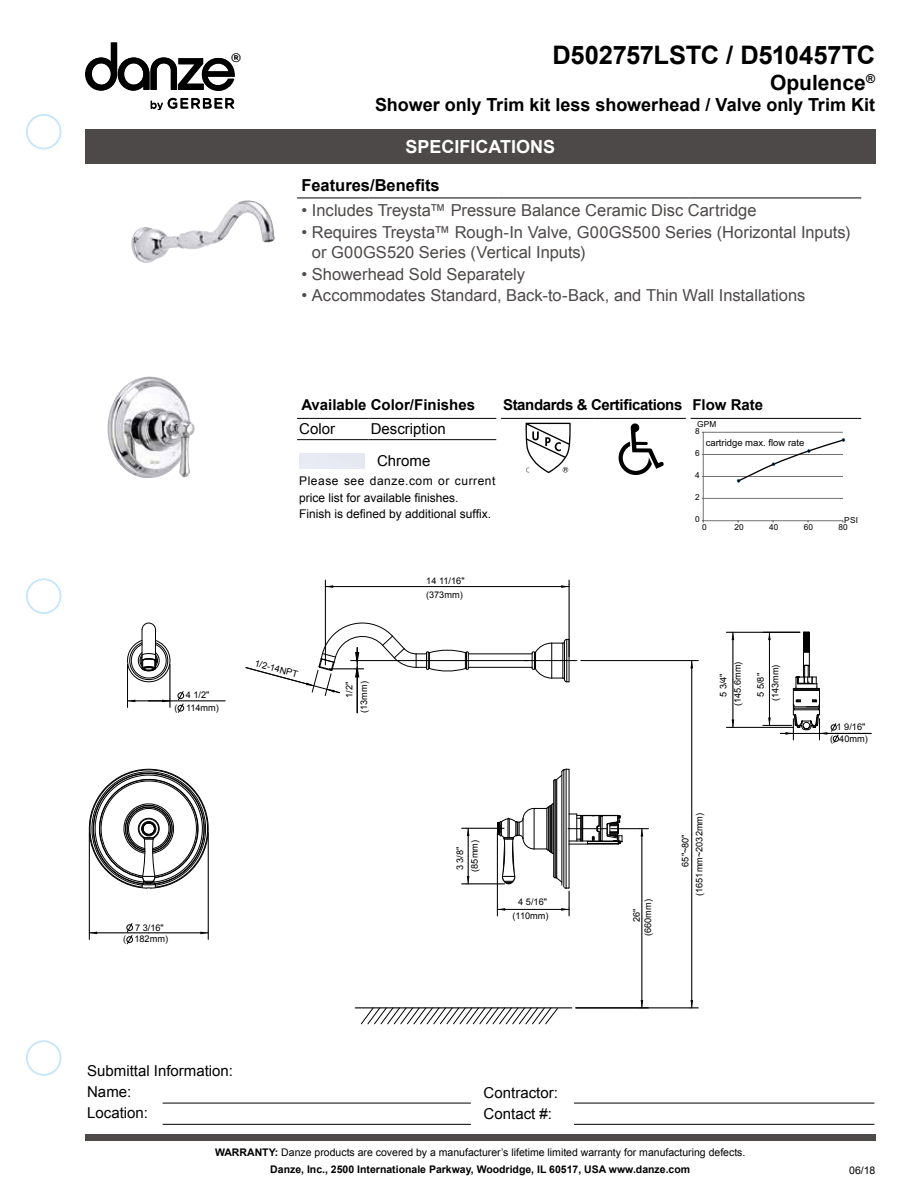
<style>
.page{position:relative;width:918px;height:1188px;background:#fff}
.page>*{position:absolute;margin:0;border:0;box-sizing:border-box;transform-origin:0 0}
.t1{font:700 25.5px "Arial";letter-spacing:-.01em;color:#000}
.t2{font:700 21px "Arial";color:#000}
.t3{font:700 18px "Arial";color:#000}
.t4{font:700 18px "Arial";color:#fff}
.t5{font:16.5px/19.8px "Arial";color:#4c4948}
.t6{font:700 16.5px "Arial";color:#000}
.t7{font:15px/21.3px "Arial";color:#000}
.t8{font:700 15px "Arial";letter-spacing:-.025em;color:#000}
.t9{font:700 15px "Arial";color:#000}
.t10{font:12px/16.5px "Arial";color:#000}
.t11{font:10.5px/16.5px "Arial";color:#000;text-align:center}
.t12{font:9.45px "Arial";color:#000}
.t13{font:9.15px/14.5px "Arial";color:#000;text-align:center}
.t14{font:8.25px "Arial";letter-spacing:-.005em;color:#000}
.t15{font:8.25px "Arial";letter-spacing:.015em;color:#040000}
.s1{font-weight:700}
</style>
<div class="page">
<div style="left:26px;top:114px;width:35px;height:35px;border:2px solid #c7e6f9;border-radius:50%"></div>
<div style="left:26px;top:1040px;width:35px;height:36px;border:2px solid #c7e6f9;border-radius:50%"></div>
<div style="left:26px;top:579px;width:35px;height:35px;border:2px solid #c7e6f9;border-radius:50%"></div>
<div style="left:85px;top:130px;width:790px;height:34px;background:#4c4948"></div>
<div style="left:85px;top:1135px;width:790px;height:6px;background:#4c4948"></div>
<hr style="left:163px;top:1103px;width:308px;height:1px;background:#000">
<hr style="left:574px;top:1103px;width:300px;height:1px;background:#000">
<hr style="left:163px;top:1124px;width:308px;height:1px;background:#000">
<hr style="left:574px;top:1124px;width:300px;height:1px;background:#000">
<svg style="left:151px;top:98px;width:83px;height:12px"></svg>
<svg style="left:85px;top:43px;width:156px;height:48px"></svg>
<hr style="left:127px;top:665px;width:1px;height:34px;background:#000">
<hr style="left:170px;top:665px;width:1px;height:34px;background:#000">
<hr style="left:149px;top:701px;width:76px;height:1px;background:#000">
<svg style="left:127px;top:699px;width:44px;height:8px"></svg>
<hr style="left:89px;top:833px;width:1px;height:98px;background:#000">
<hr style="left:208px;top:833px;width:1px;height:98px;background:#000">
<hr style="left:89px;top:933px;width:60px;height:1px;background:#000">
<hr style="left:149px;top:933px;width:59px;height:1px;background:#000">
<svg style="left:89px;top:931px;width:8px;height:8px"></svg>
<svg style="left:200px;top:931px;width:9px;height:8px"></svg>
<hr style="left:581px;top:660px;width:109px;height:1px;background:#000">
<hr style="left:576px;top:1008px;width:114px;height:1px;background:#000">
<hr style="left:692px;top:661px;width:1px;height:173px;background:#000">
<hr style="left:692px;top:834px;width:1px;height:174px;background:#000">
<svg style="left:690px;top:660px;width:8px;height:8px"></svg>
<svg style="left:690px;top:1000px;width:8px;height:9px"></svg>
<hr style="left:642px;top:829px;width:1px;height:89px;background:#000">
<hr style="left:642px;top:918px;width:1px;height:90px;background:#000">
<svg style="left:640px;top:1000px;width:8px;height:9px"></svg>
<hr style="left:325px;top:585px;width:1px;height:80px;background:#000">
<hr style="left:569px;top:585px;width:1px;height:72px;background:#000">
<hr style="left:325px;top:586px;width:122px;height:1px;background:#000">
<hr style="left:447px;top:586px;width:122px;height:1px;background:#000">
<svg style="left:325px;top:580px;width:8px;height:8px"></svg>
<svg style="left:561px;top:580px;width:9px;height:8px"></svg>
<hr style="left:355px;top:660px;width:173px;height:1px;background:#000">
<hr style="left:357px;top:665px;width:1px;height:48px;background:#000">
<hr style="left:466px;top:884px;width:39px;height:1px;background:#000">
<hr style="left:466px;top:828px;width:38px;height:1px;background:#000">
<svg style="left:462px;top:828px;width:7px;height:57px"></svg>
<hr style="left:731px;top:632px;width:69px;height:1px;background:#000">
<hr style="left:731px;top:727px;width:63px;height:1px;background:#000">
<hr style="left:733px;top:632px;width:1px;height:48px;background:#000">
<hr style="left:733px;top:680px;width:1px;height:47px;background:#000">
<svg style="left:726px;top:632px;width:8px;height:8px"></svg>
<svg style="left:726px;top:720px;width:8px;height:8px"></svg>
<hr style="left:819px;top:733px;width:52px;height:1px;background:#000">
<hr style="left:355px;top:1008px;width:217px;height:1px;background:#000">
<svg style="left:361px;top:1007px;width:197px;height:17px"></svg>
<svg style="left:177px;top:691px;width:7px;height:22px"></svg>
<svg style="left:126px;top:923px;width:7px;height:22px"></svg>
<hr style="left:142px;top:630px;width:1px;height:31px;background:#000">
<hr style="left:155px;top:630px;width:1px;height:31px;background:#000">
<hr style="left:553px;top:781px;width:1px;height:95px;background:#000">
<hr style="left:555px;top:780px;width:1px;height:98px;background:#000">
<hr style="left:556px;top:779px;width:1px;height:99px;background:#000">
<hr style="left:562px;top:772px;width:1px;height:113px;background:#000">
<hr style="left:564px;top:770px;width:1px;height:117px;background:#000">
<hr style="left:566px;top:769px;width:1px;height:119px;background:#000">
<hr style="left:468px;top:667px;width:64px;height:1px;background:#000">
<hr style="left:569px;top:769px;width:1px;height:119px;background:#000">
<hr style="left:468px;top:654px;width:64px;height:1px;background:#000">
<svg style="left:142px;top:623px;width:14px;height:7px"></svg>
<svg style="left:553px;top:769px;width:16px;height:12px"></svg>
<svg style="left:245px;top:619px;width:224px;height:77px"></svg>
<svg style="left:88px;top:768px;width:121px;height:121px"></svg>
<svg style="left:497px;top:803px;width:151px;height:113px"></svg>
<svg style="left:127px;top:640px;width:44px;height:44px"></svg>
<svg style="left:524px;top:639px;width:53px;height:44px"></svg>
<svg style="left:763px;top:632px;width:76px;height:111px"></svg>
<hr style="left:297px;top:198px;width:72px;height:1px;background:#000">
<hr style="left:369px;top:198px;width:130px;height:1px;background:#000">
<hr style="left:499px;top:198px;width:95px;height:1px;background:#000">
<hr style="left:594px;top:198px;width:94px;height:1px;background:#000">
<hr style="left:688px;top:198px;width:173px;height:1px;background:#000">
<hr style="left:501px;top:418px;width:93px;height:1px;background:#000">
<hr style="left:594px;top:418px;width:92px;height:1px;background:#000">
<hr style="left:690px;top:418px;width:171px;height:1px;background:#000">
<hr style="left:297px;top:418px;width:72px;height:1px;background:#000">
<hr style="left:369px;top:418px;width:128px;height:1px;background:#000">
<hr style="left:297px;top:439px;width:72px;height:1px;background:#000">
<hr style="left:369px;top:439px;width:128px;height:1px;background:#000">
<img style="left:107px;top:200px;width:168px;height:278px">
<svg style="left:525px;top:423px;width:46px;height:50px"></svg>
<svg style="left:619px;top:423px;width:45px;height:52px"></svg>
<hr style="left:703px;top:498px;width:140px;height:1px;background:#727171">
<hr style="left:703px;top:476px;width:140px;height:1px;background:#727171">
<hr style="left:703px;top:454px;width:140px;height:1px;background:#727171">
<hr style="left:703px;top:432px;width:140px;height:1px;background:#727171">
<hr style="left:703px;top:432px;width:1px;height:89px;background:#727171">
<hr style="left:703px;top:520px;width:140px;height:1px;background:#727171">
<svg style="left:737px;top:438px;width:108px;height:45px"></svg>
<h1 class="t1" style="left:552px;top:39px;width:324px">D502757LSTC / D510457TC</h1>
<p class="t2" style="left:770px;top:68px;width:107px">Opulence<sup>®</sup></p>
<p class="t3" style="left:375px;top:93px;width:502px">Shower only Trim kit less showerhead / Valve only Trim Kit</p>
<p class="t4" style="left:405px;top:135px;width:151px">SPECIFICATIONS</p>
<p class="t6" style="left:301px;top:174px;width:140px">Features/Benefits</p>
<p class="t5" style="left:301px;top:201px;width:457px">• Includes Treysta™ Pressure Balance Ceramic Disc Cartridge</p>
<p class="t5" style="left:312px;top:223px;width:540px;text-indent:-11px">• Requires Treysta™ Rough-In Valve, G00GS500 Series (Horizontal Inputs) or G00GS520 Series (Vertical Inputs)</p>
<p class="t5" style="left:301px;top:264px;width:225px">• Showerhead Sold Separately</p>
<p class="t5" style="left:301px;top:286px;width:506px">• Accommodates Standard, Back-to-Back, and Thin Wall Installations</p>
<p class="t9" style="left:301px;top:395px;width:175px">Available Color/Finishes</p>
<p class="t8" style="left:503px;top:395px;width:262px">Standards &amp; Certifications Flow Rate</p>
<p class="t7" style="left:299px;top:419px;width:37px">Color</p>
<p class="t7" style="left:371px;top:419px;width:77px">Description</p>
<p class="t12" style="left:706px;top:436px;width:100px">cartridge max. flow rate</p>
<p class="t15" style="left:697px;top:419px;width:21px">GPM</p>
<p class="t14" style="left:695px;top:426px;width:6px">8</p>
<p class="t14" style="left:695px;top:448px;width:6px">6</p>
<p class="t14" style="left:695px;top:470px;width:6px">4</p>
<p class="t14" style="left:695px;top:492px;width:6px">2</p>
<p class="t14" style="left:695px;top:514px;width:6px">0</p>
<p class="t7" style="left:377px;top:451px;width:55px">Chrome</p>
<p class="t10" style="left:299px;top:473px;width:198px">Please see danze.com or current price list for available finishes.<br>Finish is defined by additional suffix.</p>
<p class="t15" style="left:844px;top:514px;width:15px">PSI</p>
<p class="t14" style="left:702px;top:522px;width:6px">0</p>
<p class="t14" style="left:735px;top:522px;width:11px">20</p>
<p class="t14" style="left:769px;top:522px;width:11px">40</p>
<p class="t14" style="left:804px;top:522px;width:11px">60</p>
<p class="t14" style="left:838px;top:522px;width:11px">80</p>
<p class="t13" style="left:175px;top:688px;width:46px;line-height:13.4px">4 1/2"<br>( 114mm)</p>
<p class="t13" style="left:257px;top:656px;width:46px;rotate:15deg">1/2-14NPT</p>
<p class="t13" style="left:342px;top:713px;width:33px;text-align:right;rotate:-90deg">1/2" (13mm)</p>
<p class="t13" style="left:123px;top:922px;width:47px;line-height:10.9px;text-align:left;text-indent:12px">7 3/16" ( 182mm)</p>
<p class="t13" style="left:426px;top:573px;width:40px;text-align:left">14 11/16" (373mm)</p>
<p class="t13" style="left:453px;top:872px;width:33px;text-align:left;rotate:-90deg">3 3/8" (85mm)</p>
<p class="t13" style="left:513px;top:896px;width:38px;line-height:13.6px">4 5/16" (110mm)</p>
<p class="t13" style="left:716px;top:706px;width:46px;rotate:-90deg">5 3/4" (145.6mm)</p>
<p class="t13" style="left:753px;top:701px;width:38px;rotate:-90deg">5 5/8" (143mm)</p>
<p class="t13" style="left:631px;top:936px;width:38px;line-height:11.2px;rotate:-90deg">26" (660mm)</p>
<p class="t13" style="left:678px;top:896px;width:84px;line-height:14px;text-align:left;text-indent:29px;rotate:-90deg">65"~80" (1651mm~2032mm)</p>
<p class="t7" style="left:87px;top:1060px;width:147px">Submittal Information:<br>Name:</p>
<p class="t7" style="left:484px;top:1082px;width:76px">Contractor:</p>
<p class="t7" style="left:87px;top:1102px;width:62px">Location:</p>
<p class="t7" style="left:484px;top:1103px;width:70px">Contact #:</p>
<p class="t11" style="left:215px;top:1144px;width:532px"><span class="s1">WARRANTY:</span> Danze products are covered by a manufacturer’s lifetime limited warranty for manufacturing defects.<br><span class="s1">Danze, Inc., 2500 Internationale Parkway, Woodridge, IL 60517, USA www.danze.com</span></p>
<p class="t13" style="left:830px;top:721px;width:39px;line-height:11.6px">1 9/16"<br>( 40mm)</p>
<p class="t11" style="left:849px;top:1162px;width:28px">06/18</p>
</div>
